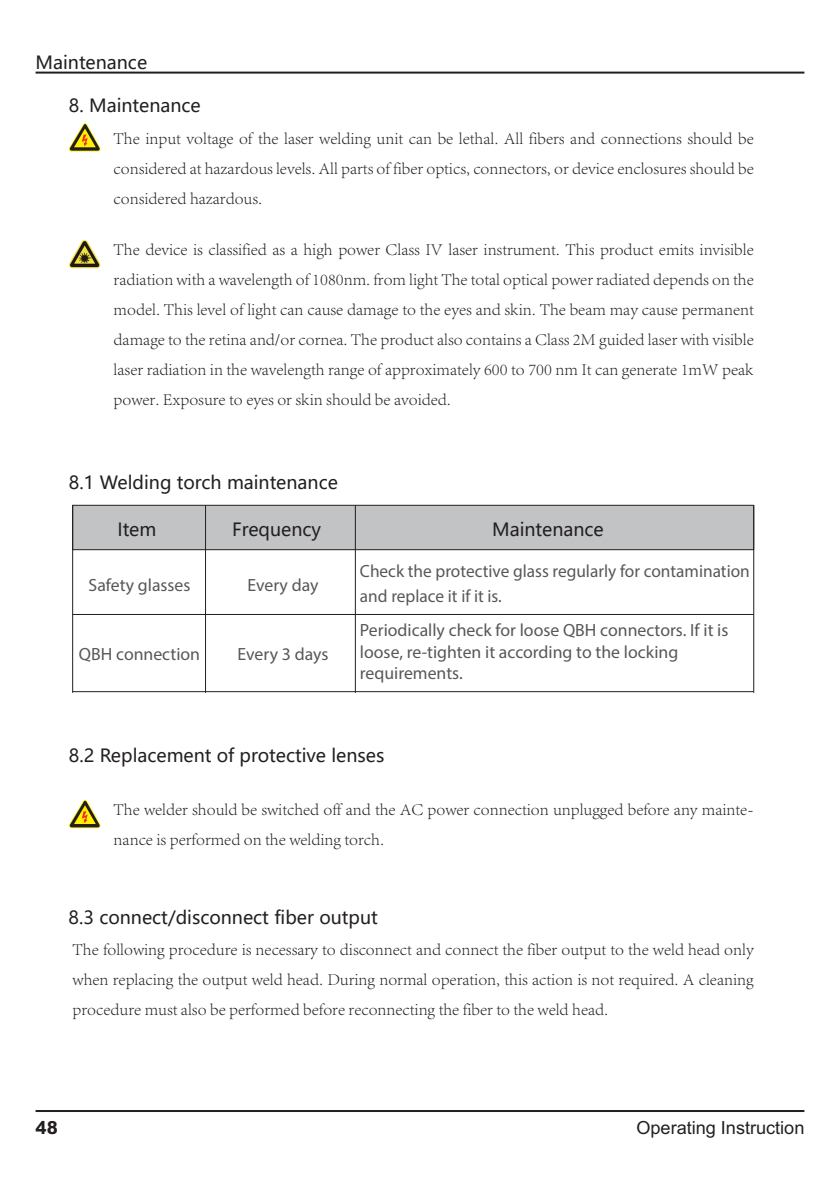
<style>
.page{position:relative;width:840px;height:1191px;background:#fff}
.page>*{position:absolute;margin:0;border:0;box-sizing:border-box;transform-origin:0 0}
.t1{font:18px "Microsoft Ya Hei";color:#231f20}
.t2{font:18px "Microsoft Ya Hei UI";color:#231f20}
.t3{font:18px "LEXUS Hei S Medium U";color:#231f20}
.t4{font:18px "LEXUS Hei S Xbold U";color:#231f20}
.t5{font:17.8px/21.6px "Myriad Pro";color:#57585a}
.t6{font:300 17px/30px "Adobe Song Std";color:#231f20;text-align:justify}
</style>
<div class="page">
<hr style="left:36px;top:72px;width:768px;height:2px;background:#231f20">
<hr style="left:36px;top:1110px;width:768px;height:2px;background:#231f20">
<div style="left:72px;top:505px;width:681px;height:45px;background:#c2c3c5;border:1px solid #231f20"></div>
<hr style="left:205px;top:505px;width:1px;height:188px;background:#231f20">
<hr style="left:354px;top:505px;width:1px;height:188px;background:#231f20">
<hr style="left:752px;top:505px;width:1px;height:188px;background:#231f20">
<hr style="left:72px;top:505px;width:1px;height:188px;background:#231f20">
<hr style="left:73px;top:614px;width:680px;height:1px;background:#231f20">
<hr style="left:73px;top:691px;width:680px;height:1px;background:#231f20">
<svg style="left:69px;top:123px;width:31px;height:28px"></svg>
<svg style="left:69px;top:800px;width:31px;height:28px"></svg>
<svg style="left:69px;top:240px;width:31px;height:28px"></svg>
<p class="t1" style="left:36px;top:50px;width:113px">Maintenance</p>
<p class="t1" style="left:69px;top:93px;width:133px">8. Maintenance</p>
<p class="t6" style="left:114px;top:123px;width:641px">The input voltage of the laser welding unit can be lethal. All fibers and connections should be considered at hazardous levels. All parts of fiber optics, connectors, or device enclosures should be considered hazardous.</p>
<p class="t6" style="left:114px;top:234px;width:641px">The device is classified as a high power Class IV laser instrument. This product emits invisible radiation with a wavelength of 1080nm. from light The total optical power radiated depends on the model. This level of light can cause damage to the eyes and skin. The beam may cause permanent damage to the retina and/or cornea. The product also contains a Class 2M guided laser with visible laser radiation in the wavelength range of approximately 600 to 700 nm It can generate 1mW peak power. Exposure to eyes or skin should be avoided.</p>
<p class="t1" style="left:69px;top:470px;width:270px">8.1 Welding torch maintenance</p>
<p class="t2" style="left:117px;top:517px;width:40px">Item</p>
<p class="t2" style="left:232px;top:517px;width:90px">Frequency</p>
<p class="t2" style="left:492px;top:517px;width:113px">Maintenance</p>
<p class="t5" style="left:88px;top:573px;width:103px">Safety glasses</p>
<p class="t5" style="left:360px;top:558px;width:391px;line-height:25.6px">Check the protective glass regularly for contamination and replace it if it is.</p>
<p class="t5" style="left:360px;top:619px;width:370px">Periodically check for loose QBH connectors. If it is loose, re-tighten it according to the locking requirements.</p>
<p class="t5" style="left:247px;top:573px;width:72px">Every day</p>
<p class="t5" style="left:237px;top:642px;width:92px">Every 3 days</p>
<p class="t5" style="left:79px;top:642px;width:122px">QBH connection</p>
<p class="t1" style="left:69px;top:743px;width:317px">8.2 Replacement of protective lenses</p>
<p class="t6" style="left:114px;top:794px;width:641px">The welder should be switched off and the AC power connection unplugged before any mainte&shy;nance is performed on the welding torch.</p>
<p class="t1" style="left:68px;top:905px;width:311px">8.3 connect/disconnect fiber output</p>
<p class="t6" style="left:73px;top:934px;width:682px">The following procedure is necessary to disconnect and connect the fiber output to the weld head only when replacing the output weld head. During normal operation, this action is not required. A cleaning procedure must also be performed before reconnecting the fiber to the weld head.</p>
<p class="t4" style="left:36px;top:1118px;width:24px">48</p>
<p class="t3" style="left:636px;top:1118px;width:169px">Operating Instruction</p>
</div>
